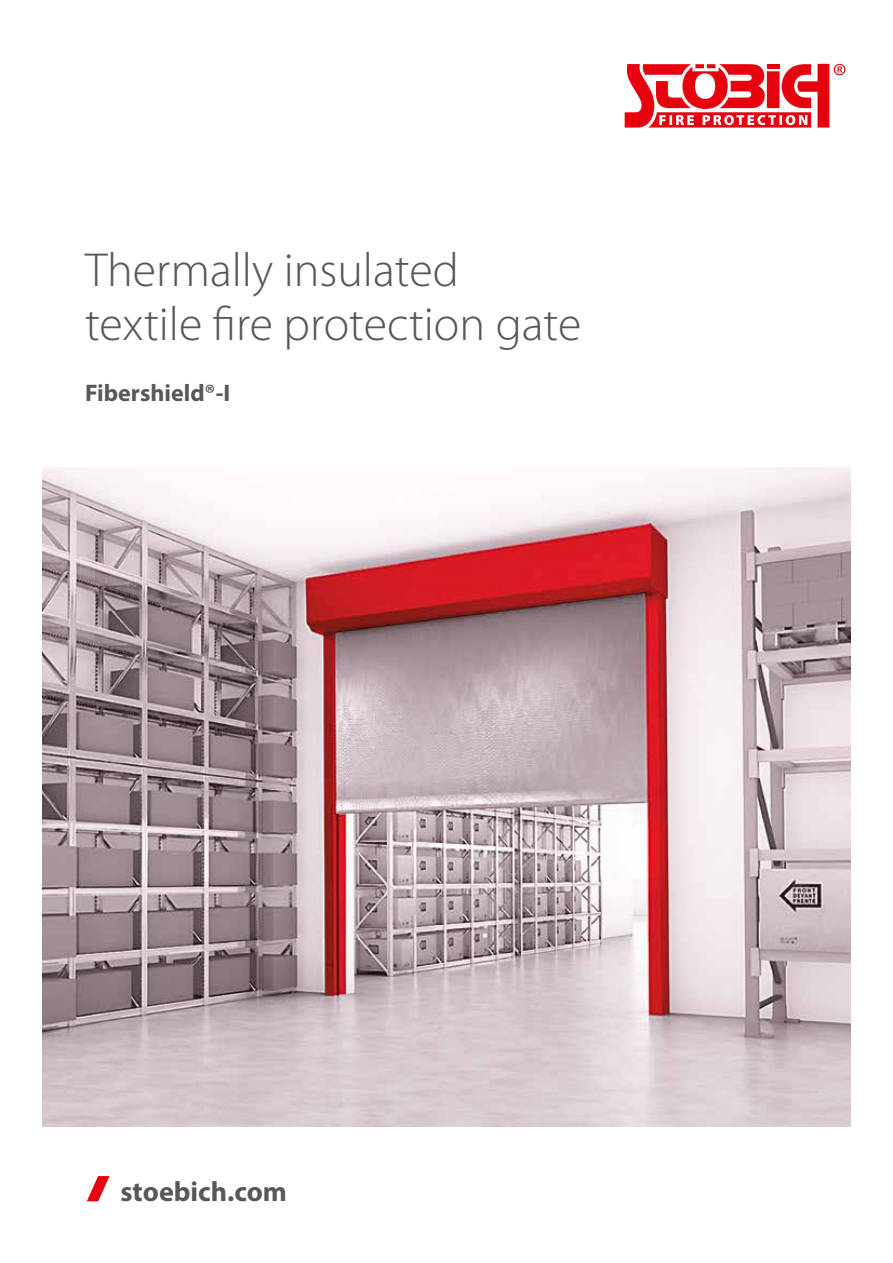
<style>
.page{position:relative;width:893px;height:1263px;background:#fff}
.page>*{position:absolute;margin:0;border:0;box-sizing:border-box;transform-origin:0 0}
.t1{font:300 48px/54px "Myriad Pro";color:#585957}
.t2{font:700 28.05px "Myriad Pro";color:#585957}
.t3{font:700 24px "Myriad Pro";color:#585957}
</style>
<div class="page">
<img style="left:43px;top:468px;width:807px;height:659px">
<svg style="left:87px;top:1176px;width:23px;height:25px"></svg>
<svg style="left:625px;top:64px;width:220px;height:64px"></svg>
<p class="t1" style="left:85px;top:244px;width:498px">Thermally insulated textile fire protection gate</p>
<p class="t3" style="left:85px;top:377px;width:147px">Fibershield®-I</p>
<p class="t2" style="left:121px;top:1173px;width:168px">stoebich.com</p>
</div>
